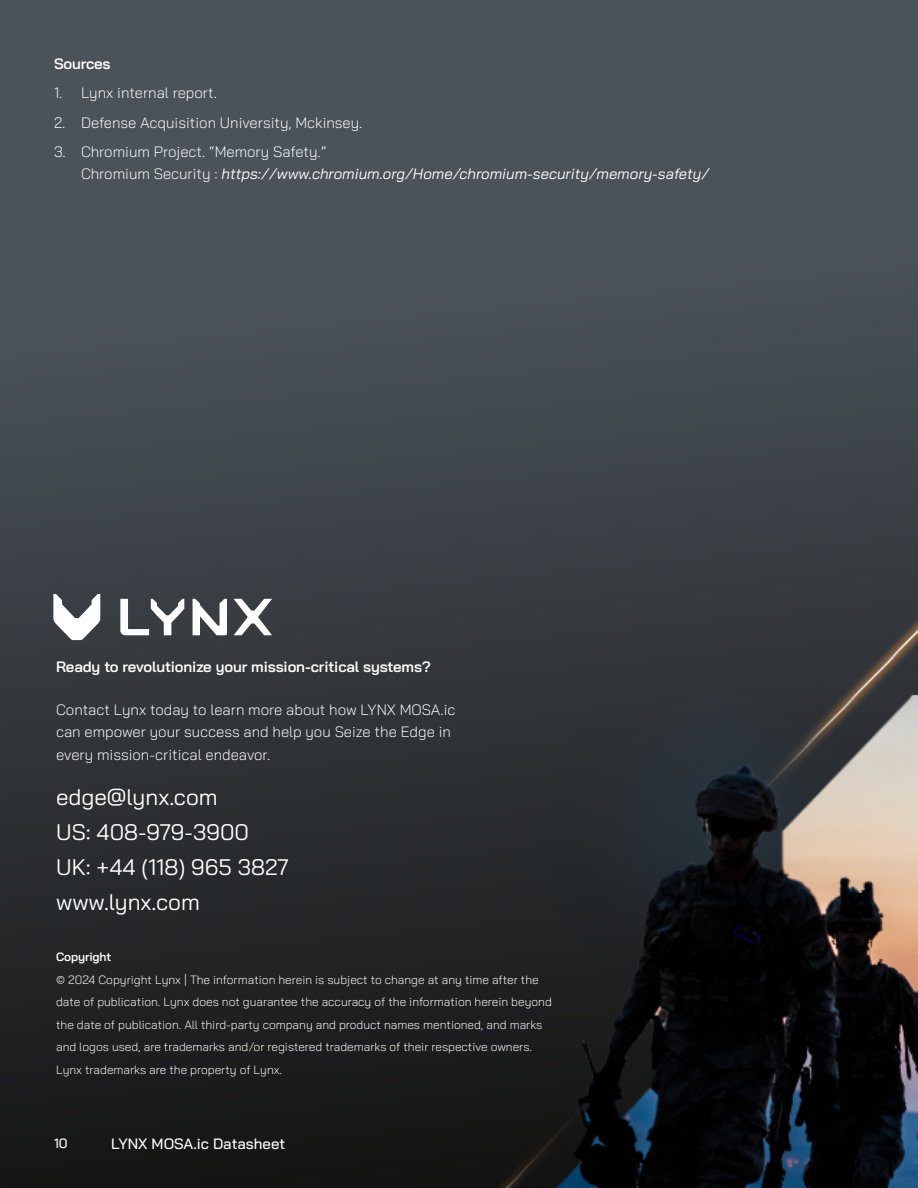
<style>
.page{position:relative;width:918px;height:1188px;background:#fff}
.page>*{position:absolute;margin:0;border:0;box-sizing:border-box;transform-origin:0 0}
.t1{font:22.5px/35.2px "Bai Jamjuree";color:#fff}
.t2{font:300 15px/22.5px "Bai Jamjuree";color:#fff}
.t3{font:italic 15px/22.5px "Bai Jamjuree";color:#fff}
.t4{font:600 15px "Bai Jamjuree";letter-spacing:-.01em;color:#fff}
.t5{font:500 15px "Bai Jamjuree";color:#fff}
.t6{font:500 13.5px "Bai Jamjuree";color:#fff}
.t7{font:300 12px/22.5px "Bai Jamjuree";color:#fff}
.t8{font:600 12px "Bai Jamjuree";letter-spacing:-.01em;color:#fff}
.s1{font-weight:300;font-style:normal}
</style>
<div class="page">
<div style="left:0;top:0;width:918px;height:1188px;background:linear-gradient(to bottom,#545d67,#181818)"></div>
<svg style="left:53px;top:594px;width:47px;height:46px"></svg>
<svg style="left:120px;top:599px;width:64px;height:36px"></svg>
<svg style="left:234px;top:599px;width:38px;height:36px"></svg>
<svg style="left:193px;top:599px;width:34px;height:36px"></svg>
<img style="left:500px;top:611px;width:418px;height:577px">
<p class="t4" style="left:54px;top:55px;width:58px">Sources</p>
<p class="t2" style="left:54px;top:82px;width:164px">1. Lynx internal report.</p>
<p class="t2" style="left:54px;top:111px;width:310px">2. Defense Acquisition University, Mckinsey.</p>
<p class="t3" style="left:81px;top:140px;width:630px;text-indent:-27px"><span class="s1">3. Chromium Project. “Memory Safety.”<br>Chromium Security :</span> https://www.chromium.org/Home/chromium-security/memory-safety/</p>
<p class="t4" style="left:56px;top:658px;width:376px">Ready to revolutionize your mission-critical systems?</p>
<p class="t2" style="left:56px;top:698px;width:401px">Contact Lynx today to learn more about how LYNX MOSA.ic can empower your success and help you Seize the Edge in every mission-critical endeavor.</p>
<h1 class="t1" style="left:56px;top:779px;width:234px">edge@lynx.com<br>US: 408-979-3900<br>UK: +44 (118) 965 3827 www.lynx.com</h1>
<p class="t8" style="left:56px;top:950px;width:57px">Copyright</p>
<p class="t7" style="left:56px;top:968px;width:497px">© 2024 Copyright Lynx | The information herein is subject to change at any time after the date of publication. Lynx does not guarantee the accuracy of the information herein beyond the date of publication. All third-party company and product names mentioned, and marks and logos used, are trademarks and/or registered trademarks of their respective owners.<br>Lynx trademarks are the property of Lynx.</p>
<p class="t6" style="left:54px;top:1135px;width:15px">10</p>
<p class="t5" style="left:111px;top:1135px;width:176px">LYNX MOSA.ic Datasheet</p>
</div>
